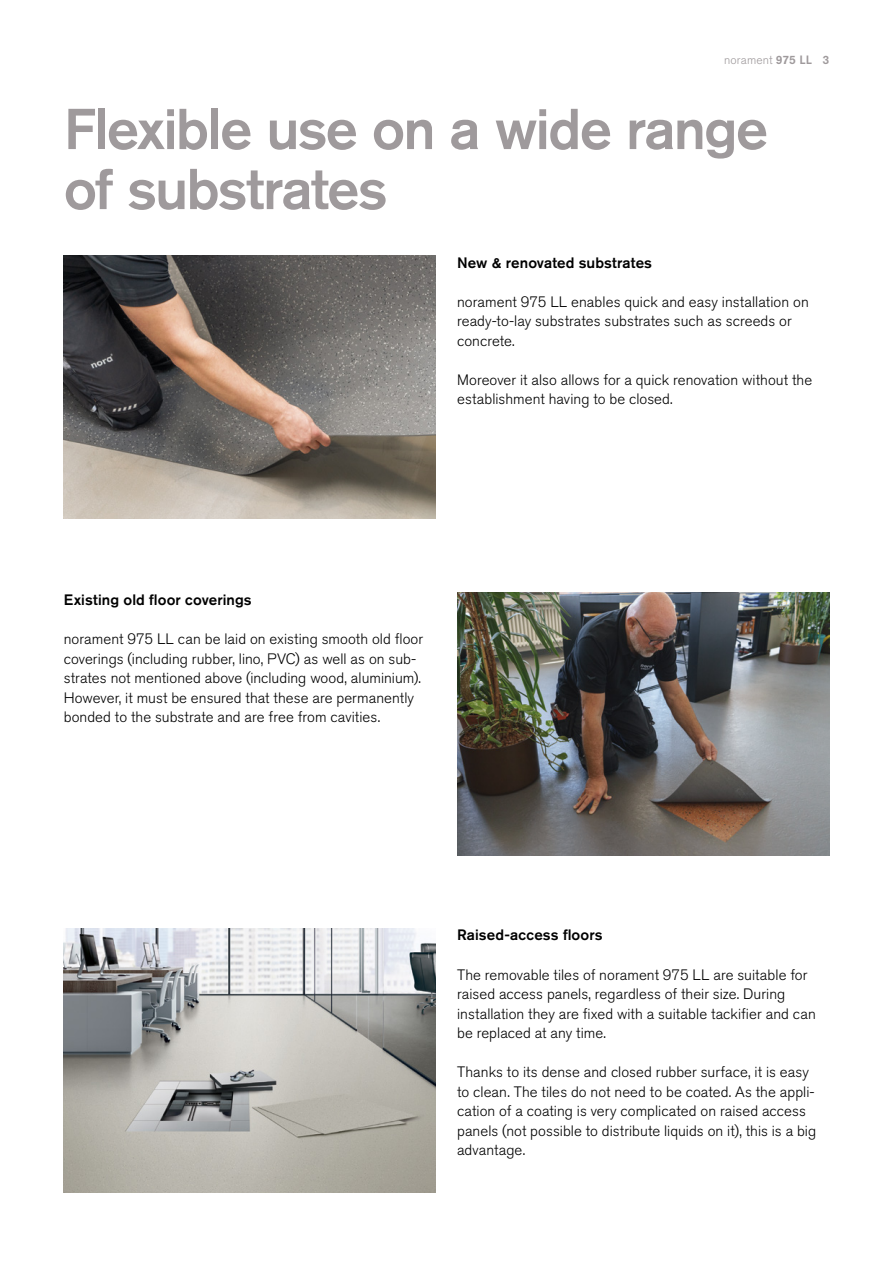
<style>
.page{position:relative;width:893px;height:1263px;background:#fff}
.page>*{position:absolute;margin:0;border:0;box-sizing:border-box;transform-origin:0 0}
.t1{font:500 57px/60px "Akzidenz Grotesk Pro";letter-spacing:-.03em;color:#9f9a9c}
.t2{font:300 15px/19.5px "Akzidenz Grotesk Pro";letter-spacing:.005em;color:#000}
.t3{font:500 15px "Akzidenz Grotesk Pro";letter-spacing:.005em;color:#000}
.t4{font:300 12px "Akzidenz Grotesk Pro";letter-spacing:.015em;color:#9f9a9c}
.s1{font-weight:500}
</style>
<div class="page">
<img style="left:64px;top:255px;width:372px;height:264px">
<img style="left:457px;top:592px;width:372px;height:264px">
<img style="left:64px;top:928px;width:372px;height:264px">
<p class="t4" style="left:724px;top:52px;width:107px">norament <span class="s1">975 LL 3</span></p>
<h1 class="t1" style="left:64px;top:98px;width:706px">Flexible use on a wide range of substrates</h1>
<p class="t3" style="left:457px;top:253px;width:196px">New &amp; renovated substrates</p>
<p class="t2" style="left:457px;top:292px;width:353px">norament 975 LL enables quick and easy installation on ready-to-lay substrates substrates such as screeds or concrete.</p>
<p class="t2" style="left:457px;top:370px;width:357px">Moreover it also allows for a quick renovation without the establishment having to be closed.</p>
<p class="t3" style="left:64px;top:590px;width:189px">Existing old floor coverings</p>
<p class="t2" style="left:64px;top:629px;width:361px">norament 975 LL can be laid on existing smooth old floor coverings (including rubber, lino, PVC) as well as on sub&shy;strates not mentioned above (including wood, aluminium).<br>However, it must be ensured that these are permanently bonded to the substrate and are free from cavities.</p>
<p class="t3" style="left:457px;top:925px;width:147px">Raised-access floors</p>
<p class="t2" style="left:457px;top:964px;width:360px">The removable tiles of norament 975 LL are suitable for raised access panels, regardless of their size. During installation they are fixed with a suitable tackifier and can be replaced at any time.</p>
<p class="t2" style="left:457px;top:1062px;width:361px">Thanks to its dense and closed rubber surface, it is easy to clean. The tiles do not need to be coated. As the appli&shy;cation of a coating is very complicated on raised access panels (not possible to distribute liquids on it), this is a big advantage.</p>
</div>
